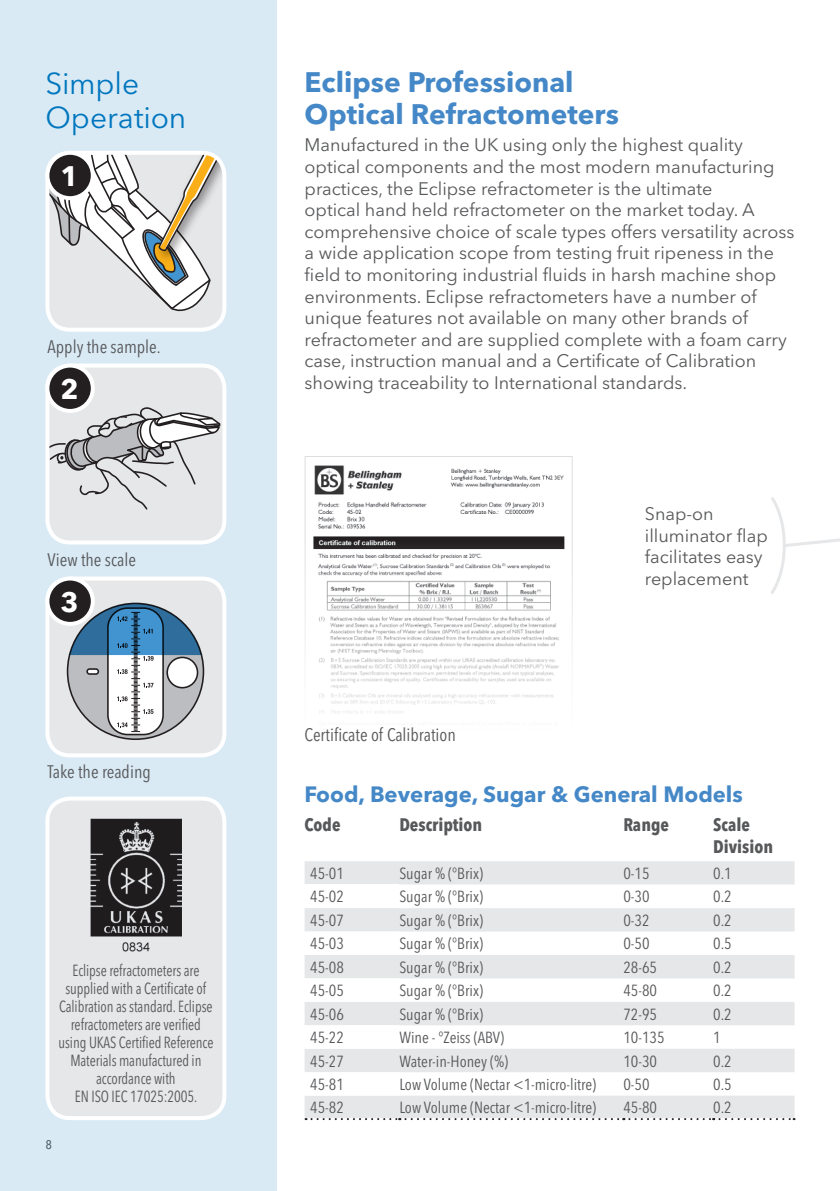
<style>
.page{position:relative;width:840px;height:1191px;background:#fff}
.page>*{position:absolute;margin:0;border:0;box-sizing:border-box;transform-origin:0 0}
.t1{font:30px/34px "Avenir Next LT Pro";letter-spacing:-.005em;color:#0076be}
.t2{font:700 28px/32px "Avenir Next LT Pro";color:#4588c7}
.t3{font:700 28px "Avenir Next LT Pro";color:#fff}
.t4{font:700 22px "Avenir Next LT Pro";color:#4588c7}
.t5{font:18px/21.6px "Avenir Next LT Pro";color:#57585a}
.t6{font:condensed 18px "Avenir Next LT Pro";color:#57585a}
.t7{font:700 condensed 18px/22px "Avenir Next LT Pro";color:#57585a}
.t8{font:condensed 16px "Avenir Next LT Pro";letter-spacing:-.005em;color:#57585a}
.t9{font:condensed 16px/18px "Avenir Next LT Pro";letter-spacing:-.005em;color:#57585a;text-align:center;scale:.9 1}
</style>
<div class="page">
<div style="left:0;top:0;width:276px;height:1191px;background:#d9eaf5"></div>
<div style="left:47px;top:578px;width:177px;height:177px;background:#e6e7e9;border-radius:23px"></div>
<svg style="left:66px;top:602px;width:139px;height:138px"></svg>
<div style="left:45px;top:576px;width:181px;height:181px;border:4px solid #fff;border-radius:23px"></div>
<svg style="left:50px;top:154px;width:173px;height:173px"></svg>
<div style="left:45px;top:151px;width:181px;height:181px;border:4px solid #fff;border-radius:23px"></div>
<div style="left:47px;top:153px;width:46px;height:45px;background:#231f20;border-radius:50%"></div>
<div style="left:45px;top:151px;width:50px;height:49px;border:4px solid #fff;border-radius:50%"></div>
<div style="left:47px;top:365px;width:177px;height:177px;background:#e6e7e9;border-radius:23px"></div>
<svg style="left:50px;top:368px;width:171px;height:142px"></svg>
<div style="left:45px;top:363px;width:181px;height:181px;border:4px solid #fff;border-radius:23px"></div>
<div style="left:47px;top:365px;width:46px;height:46px;background:#231f20;border-radius:50%"></div>
<div style="left:45px;top:363px;width:50px;height:50px;border:4px solid #fff;border-radius:50%"></div>
<div style="left:47px;top:578px;width:46px;height:46px;background:#231f20;border-radius:50%"></div>
<div style="left:45px;top:576px;width:50px;height:50px;border:4px solid #fff;border-radius:50%"></div>
<svg style="left:304px;top:861px;width:490px;height:258px;fill:#e6e7e9"></svg>
<div style="left:304px;top:884px;width:95px;height:24px;background:#fff"></div>
<svg style="left:399px;top:884px;width:395px;height:24px"></svg>
<svg style="left:304px;top:931px;width:95px;height:164px"></svg>
<hr style="left:712px;top:1118px;width:81px;height:2px;background:#fff">
<svg style="left:305px;top:1118px;width:408px;height:2px"></svg>
<svg style="left:719px;top:1118px;width:75px;height:2px"></svg>
<img style="left:313px;top:465px;width:252px;height:248px">
<div style="left:304px;top:456px;width:268px;height:378px;border:1px solid #dddee0"></div>
<svg style="left:771px;top:497px;width:68px;height:97px"></svg>
<div style="left:47px;top:798px;width:177px;height:320px;background:#e6e7e9;border-radius:23px"></div>
<div style="left:45px;top:796px;width:181px;height:324px;border:4px solid #fff;border-radius:23px"></div>
<img style="left:90px;top:818px;width:91px;height:134px">
<h1 class="t1" style="left:45px;top:66px;width:142px">Simple<br>Operation</h1>
<h2 class="t3" style="left:60px;top:159px;width:20px">1</h2>
<p class="t6" style="left:48px;top:335px;width:115px">Apply the sample.</p>
<h2 class="t3" style="left:60px;top:372px;width:20px">2</h2>
<p class="t6" style="left:48px;top:548px;width:90px">View the scale</p>
<h2 class="t3" style="left:60px;top:585px;width:20px">3</h2>
<p class="t6" style="left:47px;top:761px;width:105px">Take the reading</p>
<p class="t9" style="left:58px;top:961px;width:174px">Eclipse refractometers are supplied with a Certificate of<br>Calibration as standard. Eclipse refractometers are verified using UKAS Certified Reference<br>Materials manufactured in accordance with<br>EN ISO IEC 17025:2005.</p>
<p class="t8" style="left:45px;top:1134px;width:8px">8</p>
<h2 class="t2" style="left:304px;top:66px;width:315px">Eclipse Professional<br>Optical Refractometers</h2>
<p class="t5" style="left:304px;top:134px;width:491px">Manufactured in the UK using only the highest quality optical components and the most modern manufacturing practices, the Eclipse refractometer is the ultimate<br>optical hand held refractometer on the market today. A comprehensive choice of scale types offers versatility across a wide application scope from testing fruit ripeness in the field to monitoring industrial fluids in harsh machine shop environments. Eclipse refractometers have a number of unique features not available on many other brands of refractometer and are supplied complete with a foam carry case, instruction manual and a Certificate of Calibration showing traceability to International standards.</p>
<p class="t6" style="left:304px;top:723px;width:153px">Certificate of Calibration</p>
<p class="t5" style="left:644px;top:503px;width:124px">Snap-on illuminator flap facilitates easy replacement</p>
<p class="t4" style="left:304px;top:780px;width:439px">Food, Beverage, Sugar &amp; General Models</p>
<p class="t7" style="left:304px;top:813px;width:37px">Code</p>
<p class="t7" style="left:399px;top:813px;width:84px">Description</p>
<p class="t7" style="left:623px;top:813px;width:47px">Range</p>
<p class="t7" style="left:712px;top:813px;width:61px">Scale<br>Division</p>
<p class="t8" style="left:310px;top:863px;width:35px">45-01</p>
<p class="t8" style="left:399px;top:863px;width:85px">Sugar % (°Brix)</p>
<p class="t8" style="left:623px;top:863px;width:28px">0-15</p>
<p class="t8" style="left:712px;top:863px;width:20px">0.1</p>
<p class="t8" style="left:310px;top:887px;width:35px">45-02</p>
<p class="t8" style="left:399px;top:887px;width:85px">Sugar % (°Brix)</p>
<p class="t8" style="left:623px;top:887px;width:28px">0-30</p>
<p class="t8" style="left:712px;top:887px;width:20px">0.2</p>
<p class="t8" style="left:310px;top:910px;width:35px">45-07</p>
<p class="t8" style="left:399px;top:910px;width:85px">Sugar % (°Brix)</p>
<p class="t8" style="left:623px;top:910px;width:28px">0-32</p>
<p class="t8" style="left:712px;top:910px;width:20px">0.2</p>
<p class="t8" style="left:310px;top:934px;width:35px">45-03</p>
<p class="t8" style="left:399px;top:934px;width:85px">Sugar % (°Brix)</p>
<p class="t8" style="left:623px;top:934px;width:28px">0-50</p>
<p class="t8" style="left:712px;top:934px;width:20px">0.5</p>
<p class="t8" style="left:310px;top:957px;width:35px">45-08</p>
<p class="t8" style="left:399px;top:957px;width:85px">Sugar % (°Brix)</p>
<p class="t8" style="left:623px;top:957px;width:35px">28-65</p>
<p class="t8" style="left:712px;top:957px;width:20px">0.2</p>
<p class="t8" style="left:310px;top:981px;width:35px">45-05</p>
<p class="t8" style="left:399px;top:981px;width:85px">Sugar % (°Brix)</p>
<p class="t8" style="left:623px;top:981px;width:35px">45-80</p>
<p class="t8" style="left:712px;top:981px;width:20px">0.2</p>
<p class="t8" style="left:310px;top:1004px;width:35px">45-06</p>
<p class="t8" style="left:399px;top:1004px;width:85px">Sugar % (°Brix)</p>
<p class="t8" style="left:623px;top:1004px;width:35px">72-95</p>
<p class="t8" style="left:712px;top:1004px;width:20px">0.2</p>
<p class="t8" style="left:310px;top:1028px;width:35px">45-22</p>
<p class="t8" style="left:399px;top:1028px;width:106px">Wine - °Zeiss (ABV)</p>
<p class="t8" style="left:623px;top:1028px;width:43px">10-135</p>
<p class="t8" style="left:712px;top:1028px;width:9px">1</p>
<p class="t8" style="left:310px;top:1051px;width:35px">45-27</p>
<p class="t8" style="left:399px;top:1051px;width:110px">Water-in-Honey (%)</p>
<p class="t8" style="left:623px;top:1051px;width:35px">10-30</p>
<p class="t8" style="left:712px;top:1051px;width:20px">0.2</p>
<p class="t8" style="left:310px;top:1074px;width:35px">45-81</p>
<p class="t8" style="left:399px;top:1074px;width:198px">Low Volume (Nectar &lt;1-micro-litre)</p>
<p class="t8" style="left:623px;top:1074px;width:28px">0-50</p>
<p class="t8" style="left:712px;top:1074px;width:20px">0.5</p>
<p class="t8" style="left:310px;top:1098px;width:35px">45-82</p>
<p class="t8" style="left:399px;top:1098px;width:198px">Low Volume (Nectar &lt;1-micro-litre)</p>
<p class="t8" style="left:623px;top:1098px;width:35px">45-80</p>
<p class="t8" style="left:712px;top:1098px;width:20px">0.2</p>
</div>
